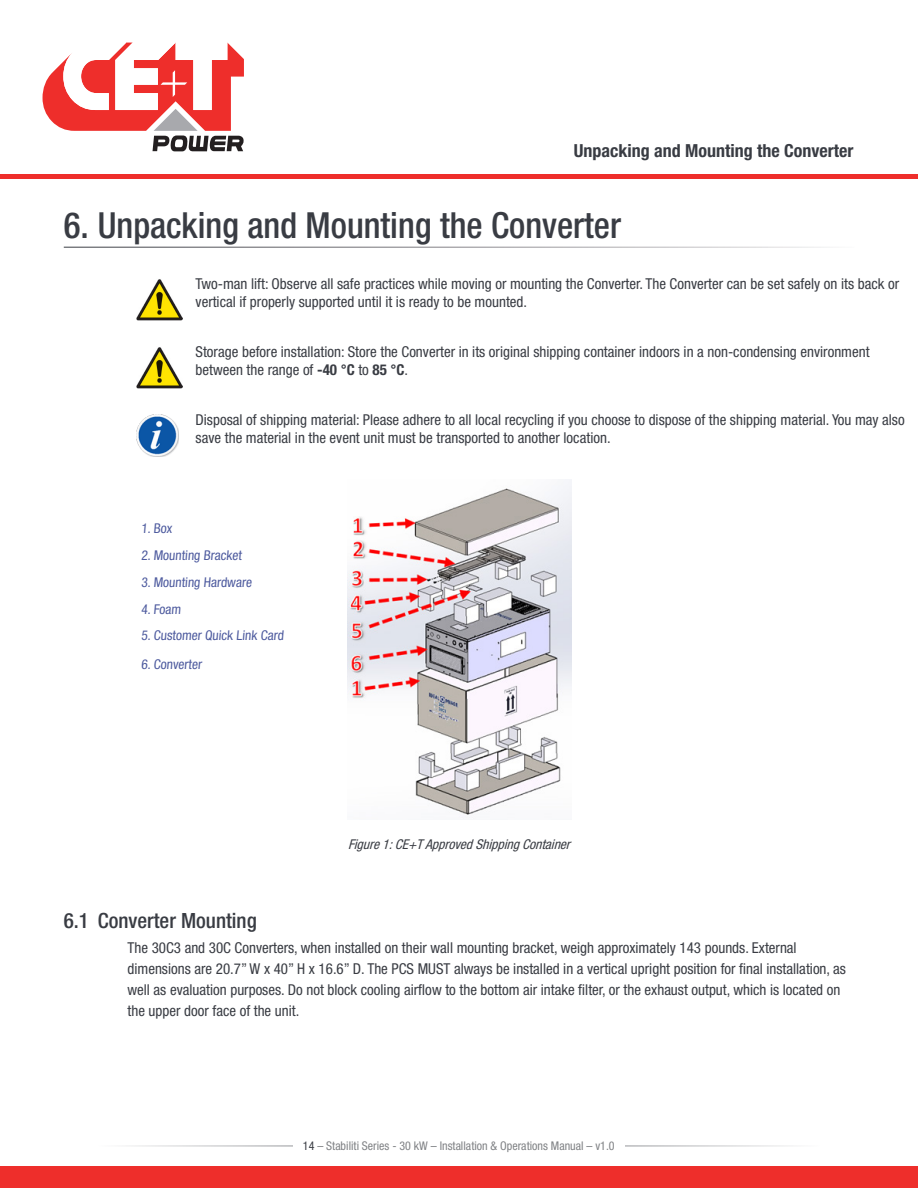
<style>
.page{position:relative;width:918px;height:1188px;background:#fff}
.page>*{position:absolute;margin:0;border:0;box-sizing:border-box;transform-origin:0 0}
.t1{font:500 condensed 36px "Helvetica Neue LT Std";color:#393c43}
.t2{font:500 condensed 21px "Helvetica Neue LT Std";color:#393c43}
.t3{font:700 condensed 18px "Helvetica Neue LT Std";color:#393c43}
.Table_data__Left{font:condensed 15px/18px "Helvetica Neue LT Std";color:#393c43}
.Body_Text{font:condensed 15px/21px "Helvetica Neue LT Std";color:#393c43}
.t4{font:condensed 13.5px "Helvetica Neue LT Std";color:#4d5a9e}
.Figure_Caption{font:italic condensed 13.5px "Helvetica Neue LT Std";color:#393c43}
.t5{font:condensed 12px "Helvetica Neue LT Std";color:#808285}
.s1{font-weight:700}
.s2{color:#393c43}
</style>
<div class="page">
<hr style="left:98px;top:1146px;width:722px;height:1px;background:#393c43">
<div style="left:293px;top:1135px;width:332px;height:22px;background:#fff"></div>
<div style="left:0;top:1167px;width:918px;height:21px;background:#ee2e2b"></div>
<div style="left:0;top:174px;width:918px;height:5px;background:#ee2e2b"></div>
<svg style="left:43px;top:43px;width:201px;height:108px"></svg>
<img style="left:136px;top:279px;width:47px;height:42px">
<img style="left:136px;top:347px;width:47px;height:42px">
<img style="left:136px;top:414px;width:42px;height:43px">
<img style="left:348px;top:480px;width:223px;height:335px">
<p class="t3" style="left:574px;top:140px;width:281px">Unpacking and Mounting the Converter</p>
<p class="t1" style="left:64px;top:204px;width:559px">6. Unpacking and Mounting the Converter</p>
<p class="Table_data__Left" style="left:196px;top:275px;width:705px">Two-man lift: Observe all safe practices while moving or mounting the Converter. The Converter can be set safely on its back or vertical if properly supported until it is ready to be mounted.</p>
<p class="Table_data__Left" style="left:196px;top:343px;width:676px">Storage before installation: Store the Converter in its original shipping container indoors in a non-condensing environment between the range of <span class="s1">-40 °C</span> to <span class="s1">85 °C</span>.</p>
<p class="Table_data__Left" style="left:196px;top:411px;width:711px">Disposal of shipping material: Please adhere to all local recycling if you choose to dispose of the shipping material. You may also save the material in the event unit must be transported to another location.</p>
<p class="t4" style="left:141px;top:520px;width:34px">1. Box</p>
<p class="t4" style="left:141px;top:547px;width:104px">2. Mounting Bracket</p>
<p class="t4" style="left:141px;top:574px;width:114px">3. Mounting Hardware</p>
<p class="t4" style="left:141px;top:601px;width:43px">4. Foam</p>
<p class="t4" style="left:141px;top:628px;width:146px">5. Customer Quick Link Card</p>
<p class="t4" style="left:141px;top:656px;width:64px">6. Converter</p>
<p class="Figure_Caption" style="left:348px;top:836px;width:228px">Figure1:CE+TApprovedShippingContainer</p>
<p class="t2" style="left:64px;top:908px;width:195px">6.1 Converter Mounting</p>
<p class="Body_Text" style="left:128px;top:938px;width:720px">The 30C3 and 30C Converters, when installed on their wall mounting bracket, weigh approximately 143 pounds. External dimensions are 20.7” W x 40” H x 16.6” D. The PCS MUST always be installed in a vertical upright position for final installation, as well as evaluation purposes. Do not block cooling airflow to the bottom air intake filter, or the exhaust output, which is located on the upper door face of the unit.</p>
<p class="t5" style="left:303px;top:1139px;width:313px"><span class="s2">14</span> – Stabiliti Series - 30 kW – Installation &amp; Operations Manual – v1.0</p>
</div>
